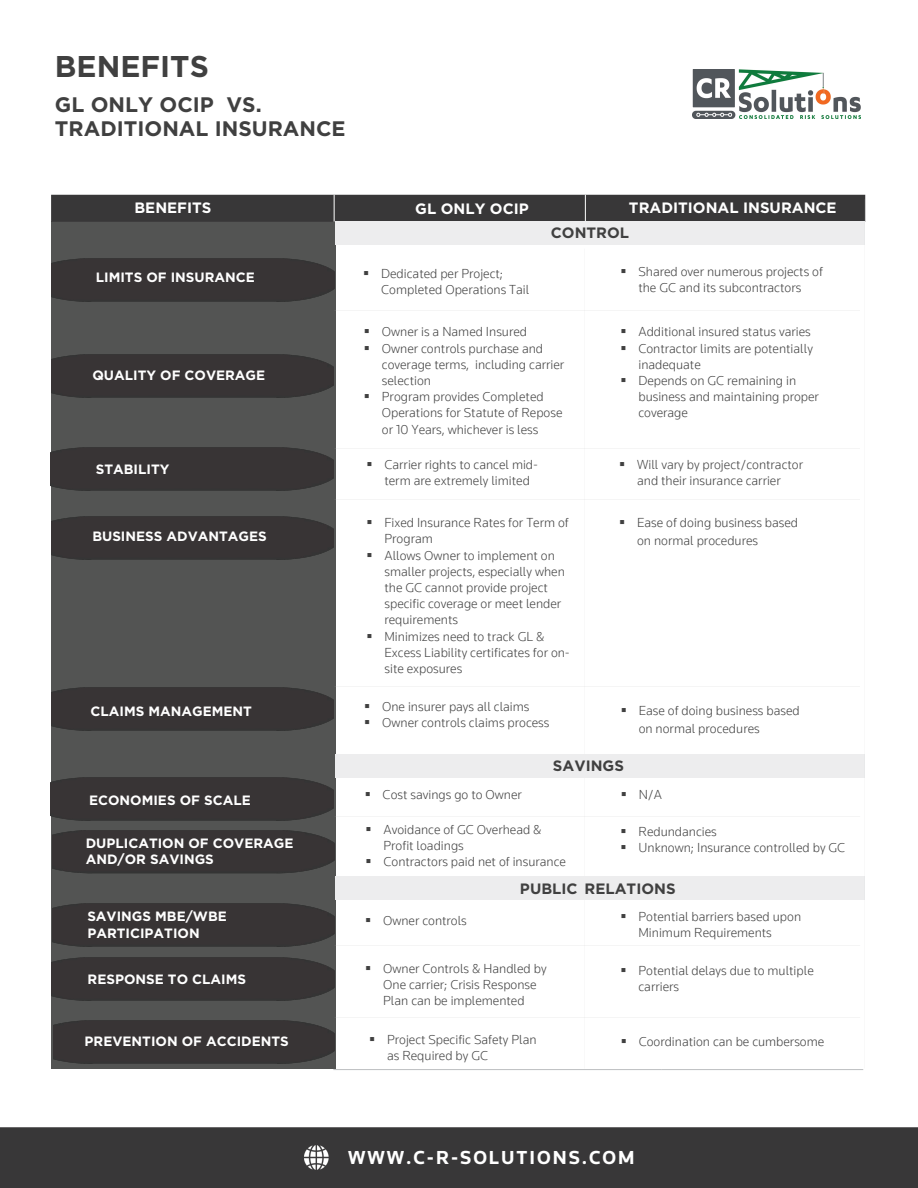
<style>
.page{position:relative;width:918px;height:1188px;background:#fff}
.page>*{position:absolute;margin:0;border:0;box-sizing:border-box;transform-origin:0 0}
.t1{font:700 30px "Gotham";color:#404040}
.t2{font:700 21px/24.6px "Gotham";color:#404040}
.t3{font:700 19.5px "Knowledge";letter-spacing:.1em;color:#fff}
.t4{font:700 15px "Gotham";color:#fff}
.t5{font:700 15px "Gotham";color:#404040}
.t6{font:300 13.5px/16.2px "Knowledge";color:#404040}
.t7{font:700 13.5px/16.2px "Gotham";color:#fff}
.t8{font:13.5px "Wingdings";color:#404040}
</style>
<div class="page">
<svg style="left:51px;top:222px;width:284px;height:847px;background:#474646"></svg>
<img style="left:52px;top:877px;width:283px;height:121px">
<div style="left:51px;top:777px;width:283px;height:44px;background:#383435"></div>
<img style="left:51px;top:489px;width:283px;height:71px">
<hr style="left:335px;top:310px;width:525px;height:1px;background:#bcbec0">
<div style="left:51px;top:195px;width:814px;height:27px;background:#383738"></div>
<hr style="left:333px;top:1069px;width:126px;height:1px;background:#bcbec0">
<hr style="left:459px;top:1069px;width:202px;height:1px;background:#bcbec0">
<hr style="left:661px;top:1069px;width:202px;height:1px;background:#bcbec0">
<div style="left:335px;top:222px;width:530px;height:23px;background:#ededee"></div>
<hr style="left:584px;top:249px;width:1px;height:820px;background:#bcbec0">
<hr style="left:335px;top:448px;width:525px;height:1px;background:#bcbec0">
<hr style="left:335px;top:499px;width:525px;height:1px;background:#bcbec0">
<hr style="left:335px;top:686px;width:525px;height:1px;background:#bcbec0">
<hr style="left:335px;top:816px;width:525px;height:1px;background:#bcbec0">
<hr style="left:335px;top:877px;width:525px;height:1px;background:#bcbec0">
<hr style="left:335px;top:945px;width:525px;height:1px;background:#bcbec0">
<hr style="left:335px;top:1017px;width:525px;height:1px;background:#bcbec0">
<div style="left:336px;top:754px;width:529px;height:24px;background:#ededee"></div>
<div style="left:336px;top:876px;width:529px;height:24px;background:#ededee"></div>
<hr style="left:864px;top:199px;width:1px;height:869px;background:#bcbec0">
<img style="left:693px;top:70px;width:168px;height:49px">
<div style="left:0;top:1127px;width:918px;height:61px;background:#383738"></div>
<img style="left:304px;top:1145px;width:25px;height:24px">
<h1 class="t1" style="left:55px;top:46px;width:155px">BENEFITS</h1>
<h2 class="t2" style="left:55px;top:92px;width:292px">GL ONLY OCIP<br>TRADITIONAL INSURANCE</h2>
<h2 class="t2" style="left:227px;top:92px;width:37px">VS.</h2>
<p class="t4" style="left:134px;top:198px;width:78px">BENEFITS</p>
<p class="t4" style="left:415px;top:199px;width:115px">GL ONLY OCIP</p>
<p class="t4" style="left:629px;top:198px;width:209px">TRADITIONAL INSURANCE</p>
<p class="t5" style="left:551px;top:223px;width:80px">CONTROL</p>
<p class="t7" style="left:96px;top:269px;width:161px">LIMITS OF INSURANCE</p>
<p class="t8" style="left:363px;top:266px;width:8px">▪</p>
<p class="t6" style="left:381px;top:265px;width:123px">Dedicated per Project;</p>
<p class="t6" style="left:381px;top:281px;width:150px">Completed Operations Tail</p>
<p class="t8" style="left:620px;top:264px;width:8px">▪</p>
<p class="t6" style="left:638px;top:263px;width:186px">Shared over numerous projects of</p>
<p class="t6" style="left:638px;top:279px;width:164px">the GC and its subcontractors</p>
<p class="t8" style="left:364px;top:324px;width:8px">▪</p>
<p class="t6" style="left:382px;top:324px;width:147px">Owner is a Named Insured</p>
<p class="t8" style="left:620px;top:324px;width:8px">▪</p>
<p class="t6" style="left:638px;top:324px;width:174px">Additional insured status varies</p>
<p class="t8" style="left:364px;top:340px;width:8px">▪</p>
<p class="t6" style="left:382px;top:340px;width:163px">Owner controls purchase and</p>
<p class="t8" style="left:620px;top:340px;width:8px">▪</p>
<p class="t6" style="left:638px;top:340px;width:176px">Contractor limits are potentially</p>
<p class="t7" style="left:93px;top:367px;width:174px">QUALITY OF COVERAGE</p>
<p class="t8" style="left:364px;top:389px;width:8px">▪</p>
<p class="t6" style="left:382px;top:356px;width:184px">coverage terms, including carrier selection<br>Program provides Completed</p>
<p class="t6" style="left:382px;top:405px;width:182px">Operations for Statute of Repose or 10 Years, whichever is less</p>
<p class="t8" style="left:620px;top:373px;width:8px">▪</p>
<p class="t6" style="left:638px;top:356px;width:159px">inadequate<br>Depends on GC remaining in</p>
<p class="t6" style="left:638px;top:388px;width:182px">business and maintaining proper coverage</p>
<p class="t7" style="left:96px;top:461px;width:75px">STABILITY</p>
<p class="t6" style="left:384px;top:456px;width:155px">Carrier rights to cancel mid-</p>
<p class="t8" style="left:366px;top:457px;width:8px">▪</p>
<p class="t6" style="left:637px;top:456px;width:167px">Will vary by project/contractor</p>
<p class="t8" style="left:619px;top:457px;width:8px">▪</p>
<p class="t6" style="left:384px;top:473px;width:147px">term are extremely limited</p>
<p class="t6" style="left:637px;top:473px;width:145px">and their insurance carrier</p>
<p class="t7" style="left:92px;top:528px;width:176px">BUSINESS ADVANTAGES</p>
<p class="t8" style="left:366px;top:515px;width:8px">▪</p>
<p class="t8" style="left:366px;top:548px;width:8px">▪</p>
<p class="t6" style="left:384px;top:514px;width:186px">Fixed Insurance Rates for Term of</p>
<p class="t6" style="left:384px;top:531px;width:172px">Program<br>Allows Owner to implement on</p>
<p class="t8" style="left:619px;top:515px;width:8px">▪</p>
<p class="t6" style="left:637px;top:514px;width:163px">Ease of doing business based</p>
<p class="t6" style="left:637px;top:532px;width:123px">on normal procedures</p>
<p class="t8" style="left:366px;top:629px;width:8px">▪</p>
<p class="t6" style="left:384px;top:563px;width:182px">smaller projects, especially when the GC cannot provide project specific coverage or meet lender requirements<br>Minimizes need to track GL &amp;</p>
<p class="t6" style="left:384px;top:644px;width:187px">Excess Liability certificates for on-</p>
<p class="t6" style="left:384px;top:660px;width:79px">site exposures</p>
<p class="t7" style="left:91px;top:703px;width:163px">CLAIMS MANAGEMENT</p>
<p class="t8" style="left:364px;top:699px;width:8px">▪</p>
<p class="t8" style="left:364px;top:715px;width:8px">▪</p>
<p class="t6" style="left:382px;top:698px;width:149px">One insurer pays all claims</p>
<p class="t6" style="left:382px;top:714px;width:169px">Owner controls claims process</p>
<p class="t8" style="left:621px;top:703px;width:8px">▪</p>
<p class="t6" style="left:639px;top:703px;width:163px">Ease of doing business based</p>
<p class="t6" style="left:639px;top:721px;width:123px">on normal procedures</p>
<p class="t5" style="left:553px;top:756px;width:72px">SAVINGS</p>
<p class="t7" style="left:89px;top:792px;width:163px">ECONOMIES OF SCALE</p>
<p class="t7" style="left:86px;top:835px;width:209px">DUPLICATION OF COVERAGE<br>AND/OR SAVINGS</p>
<p class="t8" style="left:365px;top:786px;width:8px">▪</p>
<p class="t8" style="left:366px;top:822px;width:8px">▪</p>
<p class="t8" style="left:366px;top:854px;width:8px">▪</p>
<p class="t6" style="left:383px;top:786px;width:141px">Cost savings go to Owner</p>
<p class="t6" style="left:384px;top:821px;width:160px">Avoidance of GC Overhead &amp;</p>
<p class="t6" style="left:384px;top:837px;width:184px">Profit loadings<br>Contractors paid net of insurance</p>
<p class="t8" style="left:621px;top:786px;width:8px">▪</p>
<p class="t6" style="left:639px;top:786px;width:25px">N A/</p>
<p class="t8" style="left:621px;top:824px;width:8px">▪</p>
<p class="t6" style="left:639px;top:823px;width:80px">Redundancies</p>
<p class="t8" style="left:621px;top:840px;width:8px">▪</p>
<p class="t6" style="left:639px;top:839px;width:208px">Unknown; Insurance controlled by GC</p>
<p class="t5" style="left:520px;top:878px;width:59px">PUBLIC</p>
<p class="t5" style="left:585px;top:878px;width:92px">RELATIONS</p>
<p class="t7" style="left:87px;top:908px;width:141px">SAVINGS MBE/WBE<br>PARTICIPATION</p>
<p class="t8" style="left:365px;top:913px;width:8px">▪</p>
<p class="t6" style="left:383px;top:912px;width:85px">Owner controls</p>
<p class="t8" style="left:621px;top:909px;width:8px">▪</p>
<p class="t6" style="left:639px;top:908px;width:164px">Potential barriers based upon</p>
<p class="t6" style="left:639px;top:925px;width:135px">Minimum Requirements</p>
<p class="t7" style="left:88px;top:971px;width:160px">RESPONSE TO CLAIMS</p>
<p class="t8" style="left:365px;top:961px;width:8px">▪</p>
<p class="t6" style="left:383px;top:960px;width:165px">Owner Controls &amp; Handled by</p>
<p class="t6" style="left:383px;top:976px;width:155px">One carrier; Crisis Response<br>Plan can be implemented</p>
<p class="t8" style="left:621px;top:963px;width:8px">▪</p>
<p class="t6" style="left:639px;top:962px;width:177px">Potential delays due to multiple</p>
<p class="t6" style="left:639px;top:978px;width:42px">carriers</p>
<p class="t7" style="left:85px;top:1033px;width:206px">PREVENTION OF ACCIDENTS</p>
<p class="t8" style="left:369px;top:1032px;width:8px">▪</p>
<p class="t6" style="left:387px;top:1031px;width:151px">Project Specific Safety Plan</p>
<p class="t8" style="left:621px;top:1033px;width:8px">▪</p>
<p class="t6" style="left:639px;top:1033px;width:187px">Coordination can be cumbersome</p>
<p class="t6" style="left:387px;top:1047px;width:103px">as Required by GC</p>
<h3 class="t3" style="left:348px;top:1146px;width:288px">WWW C. R- -SOLUTIONS.COM</h3>
</div>
